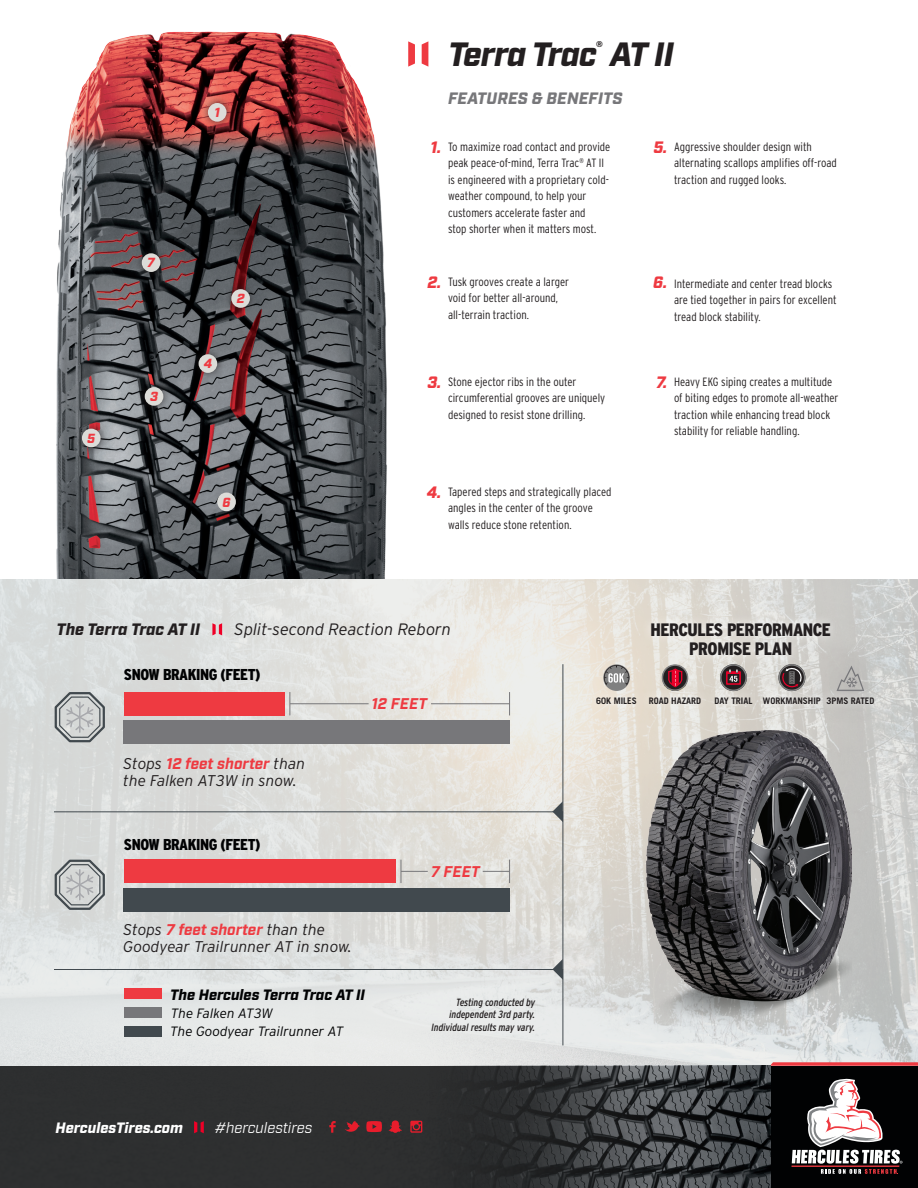
<style>
.page{position:relative;width:918px;height:1188px;background:#fff}
.page>*{position:absolute;margin:0;border:0;box-sizing:border-box;transform-origin:0 0}
.t1{font:italic 900 33.6px "Industry";letter-spacing:-.04em;color:#231f20}
.t2{font:900 18px/19.5px "Interstate Condensed";letter-spacing:-.03em;color:#231f20;text-align:center}
.Subhead{font:italic 300 16.5px "Interstate";color:#231f20}
.t3{font:italic 900 16.5px "Industry";letter-spacing:.01em;color:#77777a}
.Subhead-2{font:italic 900 16.5px "Industry";color:#231f20}
.t4{font:italic 900 16.5px "Industry";color:#ee3a41}
.Body{font:900 15.75px "Interstate Condensed";letter-spacing:-.03em;color:#010203}
.t5{font:italic 300 15.6px/17.2px "Interstate";color:#231f20}
.t6{font:italic 700 15.6px "Industry";letter-spacing:.01em;color:#ee3a41}
.Subhead-3{font:italic 900 15px "Industry";color:#010203}
.t7{font:italic 900 15px "Industry";color:#fff}
.t8{font:italic 15px "Industry";color:#fff}
.t9{font:italic 300 13.5px "Interstate";color:#010203}
.t10{font:italic 900 13.2px "Industry";color:#ee3a41}
.t11{font:300 12px/16.5px "Interstate Condensed";color:#231f20}
.t12{font:italic 10.5px/12.6px "Interstate Condensed";color:#231f20;text-align:right}
.t13{font:700 9px "Trade Gothic LT Std";color:#231f20}
.t14{font:italic 900 8.4px "Interstate";color:#231f20}
.s1{font-family:"Industry";font-weight:700;color:#ee3a41}
</style>
<div class="page">
<img style="left:0;top:31px;width:453px;height:549px">
<svg style="left:0;top:580px;width:918px;height:486px;background:#dededc"></svg>
<svg style="left:770px;top:1062px;width:148px;height:4px"></svg>
<div style="left:0;top:1066px;width:918px;height:122px;background:#2e2f30"></div>
<div style="left:770px;top:1066px;width:148px;height:122px;background:#010203"></div>
<svg style="left:792px;top:1079px;width:111px;height:95px"></svg>
<svg style="left:408px;top:41px;width:7px;height:26px"></svg>
<svg style="left:422px;top:41px;width:6px;height:26px"></svg>
<div style="left:201px;top:96px;width:33px;height:33px;background:#231f20;opacity:.75"></div>
<div style="left:208px;top:103px;width:19px;height:19px;background:#dcdcd8;border-radius:50%"></div>
<div style="left:224px;top:282px;width:34px;height:33px;background:#231f20;opacity:.75"></div>
<div style="left:231px;top:289px;width:19px;height:19px;background:#dcdcd8;border-radius:50%"></div>
<div style="left:138px;top:380px;width:33px;height:33px;background:#231f20;opacity:.75"></div>
<div style="left:145px;top:387px;width:18px;height:19px;background:#dcdcd8;border-radius:50%"></div>
<div style="left:191px;top:347px;width:34px;height:33px;background:#231f20;opacity:.75"></div>
<div style="left:199px;top:354px;width:18px;height:19px;background:#dcdcd8;border-radius:50%"></div>
<div style="left:75px;top:421px;width:33px;height:34px;background:#231f20;opacity:.75"></div>
<div style="left:82px;top:429px;width:19px;height:18px;background:#dcdcd8;border-radius:50%"></div>
<div style="left:217px;top:493px;width:19px;height:18px;background:#dcdcd8;border-radius:50%"></div>
<div style="left:135px;top:246px;width:33px;height:33px;background:#231f20;opacity:.75"></div>
<div style="left:142px;top:253px;width:18px;height:19px;background:#dcdcd8;border-radius:50%"></div>
<div style="left:642px;top:613px;width:197px;height:52px;background:#fff;opacity:.75"></div>
<div style="left:804px;top:636px;width:93px;height:91px;background:#231f20;opacity:.75"></div>
<svg style="left:836px;top:666px;width:28px;height:21px"></svg>
<svg style="left:778px;top:664px;width:27px;height:24px"></svg>
<svg style="left:662px;top:664px;width:26px;height:24px"></svg>
<svg style="left:603px;top:664px;width:27px;height:27px"></svg>
<svg style="left:604px;top:665px;width:25px;height:23px"></svg>
<svg style="left:720px;top:664px;width:27px;height:24px"></svg>
<div style="left:640px;top:688px;width:70px;height:25px;background:#fff;opacity:.75"></div>
<div style="left:587px;top:688px;width:58px;height:25px;background:#fff;opacity:.75"></div>
<div style="left:705px;top:688px;width:55px;height:25px;background:#fff;opacity:.75"></div>
<div style="left:754px;top:688px;width:75px;height:25px;background:#fff;opacity:.75"></div>
<div style="left:818px;top:687px;width:66px;height:26px;background:#fff;opacity:.75"></div>
<img style="left:481px;top:1066px;width:289px;height:122px">
<svg style="left:194px;top:1121px;width:10px;height:12px"></svg>
<svg style="left:389px;top:1120px;width:13px;height:13px"></svg>
<svg style="left:410px;top:1121px;width:12px;height:12px"></svg>
<svg style="left:329px;top:1121px;width:7px;height:12px"></svg>
<svg style="left:345px;top:1121px;width:15px;height:11px"></svg>
<svg style="left:366px;top:1121px;width:16px;height:11px"></svg>
<img style="left:646px;top:731px;width:206px;height:300px">
<svg style="left:212px;top:623px;width:10px;height:12px"></svg>
<div style="left:124px;top:988px;width:38px;height:11px;background:#ee3a41"></div>
<div style="left:124px;top:1007px;width:38px;height:11px;background:#77777a"></div>
<hr style="left:563px;top:664px;width:1px;height:381px;background:#41494e">
<svg style="left:54px;top:691px;width:52px;height:53px;background:#b7baba"></svg>
<div style="left:124px;top:720px;width:386px;height:24px;background:#77777a"></div>
<div style="left:124px;top:692px;width:161px;height:23px;background:#ee3a41"></div>
<svg style="left:552px;top:801px;width:11px;height:21px"></svg>
<hr style="left:54px;top:812px;width:509px;height:1px;background:#41494e">
<svg style="left:552px;top:959px;width:11px;height:21px"></svg>
<hr style="left:54px;top:969px;width:509px;height:1px;background:#41494e">
<svg style="left:54px;top:859px;width:52px;height:53px;background:#b6baba"></svg>
<div style="left:124px;top:888px;width:386px;height:23px;background:#41494e"></div>
<div style="left:124px;top:860px;width:271px;height:23px;background:#ee3a41"></div>
<div style="left:124px;top:1026px;width:38px;height:10px;background:#41494e"></div>
<svg style="left:290px;top:692px;width:1px;height:23px"></svg>
<svg style="left:509px;top:692px;width:1px;height:23px"></svg>
<svg style="left:483px;top:860px;width:27px;height:23px"></svg>
<hr style="left:431px;top:704px;width:79px;height:1px;background:#77777a">
<hr style="left:290px;top:704px;width:79px;height:1px;background:#77777a">
<svg style="left:401px;top:860px;width:27px;height:23px"></svg>
<p class="t14" style="left:596px;top:39px;width:9px">®</p>
<p class="t1" style="left:448px;top:34px;width:227px">Terra Trac AT II</p>
<p class="t10" style="left:214px;top:105px;width:7px">1</p>
<p class="t10" style="left:87px;top:430px;width:10px">5</p>
<p class="t10" style="left:147px;top:255px;width:9px">7</p>
<p class="t10" style="left:150px;top:389px;width:9px">3</p>
<p class="t10" style="left:204px;top:356px;width:10px">4</p>
<p class="t10" style="left:237px;top:291px;width:9px">2</p>
<p class="t10" style="left:223px;top:494px;width:10px">6</p>
<p class="t3" style="left:448px;top:89px;width:176px">FEATURES &amp; BENEFITS</p>
<p class="t4" style="left:430px;top:138px;width:13px">1.</p>
<p class="t11" style="left:448px;top:138px;width:164px">To maximize road contact and provide</p>
<p class="t11" style="left:448px;top:155px;width:158px">peak peace-of-mind, Terra Trac<sup>®</sup> AT II</p>
<p class="t11" style="left:448px;top:171px;width:162px">is engineered with a proprietary cold&shy;weather compound, to help your</p>
<p class="t11" style="left:448px;top:204px;width:139px">customers accelerate faster and</p>
<p class="t11" style="left:448px;top:221px;width:150px">stop shorter when it matters most.</p>
<p class="t4" style="left:653px;top:138px;width:16px">5.</p>
<p class="t11" style="left:674px;top:138px;width:164px">Aggressive shoulder design with alternating scallops amplifies off-road traction and rugged looks.</p>
<p class="t4" style="left:428px;top:272px;width:15px">2.</p>
<p class="t11" style="left:448px;top:273px;width:123px">Tusk grooves create a larger void for better all-around, all-terrain traction.</p>
<p class="t4" style="left:653px;top:272px;width:16px">6.</p>
<p class="t11" style="left:674px;top:275px;width:164px">Intermediate and center tread blocks are tied together in pairs for excellent tread block stability.</p>
<p class="t4" style="left:428px;top:373px;width:15px">3.</p>
<p class="t11" style="left:448px;top:373px;width:159px">Stone ejector ribs in the outer circumferential grooves are uniquely designed to resist stone drilling.</p>
<p class="t4" style="left:656px;top:373px;width:13px">7.</p>
<p class="t11" style="left:674px;top:373px;width:166px">Heavy EKG siping creates a multitude of biting edges to promote all-weather traction while enhancing tread block stability for reliable handling.</p>
<p class="t4" style="left:427px;top:483px;width:16px">4.</p>
<p class="t11" style="left:448px;top:483px;width:165px">Tapered steps and strategically placed angles in the center of the groove walls reduce stone retention.</p>
<p class="Subhead-2" style="left:56px;top:619px;width:145px">The Terra Trac AT II</p>
<p class="Subhead" style="left:234px;top:620px;width:218px">Split-second Reaction Reborn</p>
<p class="Body" style="left:124px;top:666px;width:138px">SNOW BRAKING (FEET)</p>
<p class="t5" style="left:123px;top:755px;width:183px">Stops <span class="s1">12 feet shorter</span> than the Falken AT3W in snow.</p>
<p class="Body" style="left:124px;top:836px;width:138px">SNOW BRAKING (FEET)</p>
<p class="t5" style="left:123px;top:921px;width:230px">Stops <span class="s1">7 feet shorter</span> than the<br>Goodyear Trailrunner AT in snow.</p>
<p class="t6" style="left:372px;top:695px;width:57px">12 FEET</p>
<p class="t6" style="left:431px;top:862px;width:50px">7 FEET</p>
<p class="Subhead-3" style="left:170px;top:985px;width:196px">The Hercules Terra Trac AT II</p>
<p class="t9" style="left:171px;top:1006px;width:104px">The Falken AT3W</p>
<p class="t9" style="left:170px;top:1024px;width:175px">The Goodyear Trailrunner AT</p>
<p class="t7" style="left:56px;top:1119px;width:129px">HerculesTires.com</p>
<p class="t8" style="left:215px;top:1119px;width:99px">#herculestires</p>
<p class="t12" style="left:431px;top:996px;width:105px">Testing conducted by independent 3rd party.<br>Individual results may vary.</p>
<p class="t2" style="left:650px;top:620px;width:182px">HERCULES PERFORMANCE<br>PROMISE PLAN</p>
<p class="t13" style="left:596px;top:695px;width:42px">60K MILES</p>
<p class="t13" style="left:649px;top:695px;width:54px">ROAD HAZARD</p>
<p class="t13" style="left:714px;top:695px;width:40px">DAY TRIAL</p>
<p class="t13" style="left:763px;top:695px;width:60px">WORKMANSHIP</p>
<p class="t13" style="left:826px;top:695px;width:50px">3PMS RATED</p>
</div>
